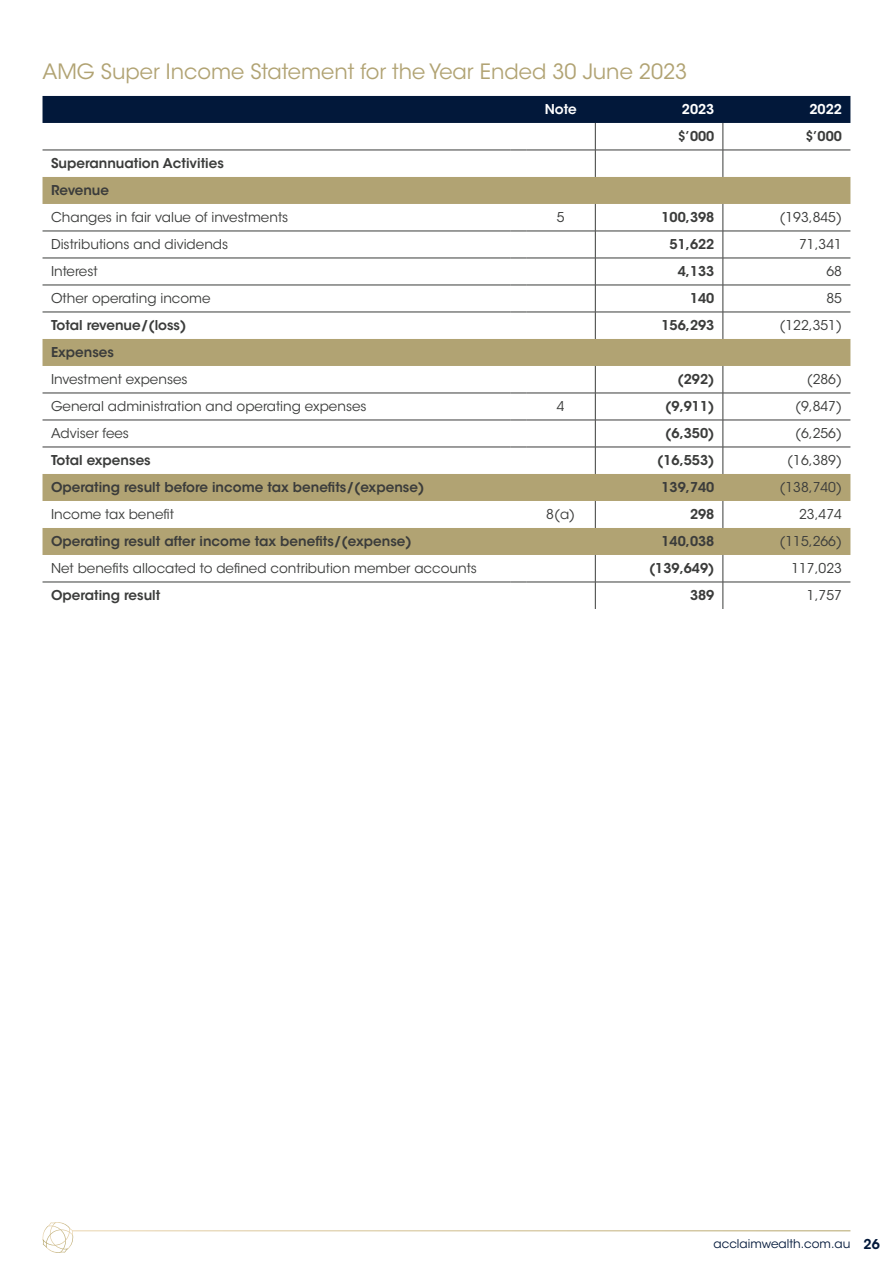
<style>
.page{position:relative;width:893px;height:1263px;background:#fff}
.page>*{position:absolute;margin:0;border:0;box-sizing:border-box;transform-origin:0 0}
.Heading_2{font:21px "ITC Avant Garde Std";color:#b1a373}
.t1{font:13.5px "ITC Avant Garde Std";color:#3b3c3b}
.t2{font:600 13.5px "ITC Avant Garde Std";color:#3b3c3b}
.t3{font:600 13.5px "ITC Avant Garde Std";color:#fff}
.t4{font:12px "ITC Avant Garde Std";color:#02183a}
.s1{font-weight:600;font-size:13.5px}
</style>
<div class="page">
<svg style="left:42px;top:1222px;width:32px;height:31px"></svg>
<svg style="left:43px;top:177px;width:807px;height:378px"></svg>
<svg style="left:43px;top:96px;width:807px;height:81px"></svg>
<hr style="left:43px;top:231px;width:467px;height:1px;background:#3b3c3b">
<svg style="left:510px;top:231px;width:16px;height:1px"></svg>
<hr style="left:526px;top:231px;width:69px;height:1px;background:#3b3c3b">
<hr style="left:595px;top:231px;width:128px;height:1px;background:#3b3c3b">
<hr style="left:723px;top:231px;width:127px;height:1px;background:#3b3c3b">
<hr style="left:43px;top:258px;width:467px;height:1px;background:#3b3c3b">
<svg style="left:510px;top:258px;width:16px;height:1px"></svg>
<hr style="left:526px;top:258px;width:69px;height:1px;background:#3b3c3b">
<hr style="left:595px;top:258px;width:128px;height:1px;background:#3b3c3b">
<hr style="left:723px;top:258px;width:127px;height:1px;background:#3b3c3b">
<hr style="left:43px;top:285px;width:467px;height:1px;background:#3b3c3b">
<svg style="left:510px;top:285px;width:16px;height:1px"></svg>
<hr style="left:526px;top:285px;width:69px;height:1px;background:#3b3c3b">
<hr style="left:595px;top:285px;width:128px;height:1px;background:#3b3c3b">
<hr style="left:723px;top:285px;width:127px;height:1px;background:#3b3c3b">
<hr style="left:43px;top:312px;width:467px;height:1px;background:#3b3c3b">
<svg style="left:510px;top:312px;width:16px;height:1px"></svg>
<hr style="left:526px;top:312px;width:69px;height:1px;background:#3b3c3b">
<hr style="left:595px;top:312px;width:128px;height:1px;background:#3b3c3b">
<svg style="left:595px;top:204px;width:1px;height:135px"></svg>
<hr style="left:723px;top:312px;width:127px;height:1px;background:#3b3c3b">
<svg style="left:723px;top:204px;width:1px;height:135px"></svg>
<hr style="left:43px;top:393px;width:467px;height:1px;background:#3b3c3b">
<svg style="left:510px;top:393px;width:16px;height:1px"></svg>
<hr style="left:526px;top:393px;width:69px;height:1px;background:#3b3c3b">
<hr style="left:595px;top:393px;width:128px;height:1px;background:#3b3c3b">
<hr style="left:723px;top:393px;width:127px;height:1px;background:#3b3c3b">
<hr style="left:43px;top:420px;width:467px;height:1px;background:#3b3c3b">
<svg style="left:510px;top:420px;width:16px;height:1px"></svg>
<hr style="left:526px;top:420px;width:69px;height:1px;background:#3b3c3b">
<hr style="left:595px;top:420px;width:128px;height:1px;background:#3b3c3b">
<hr style="left:723px;top:420px;width:127px;height:1px;background:#3b3c3b">
<hr style="left:43px;top:447px;width:467px;height:1px;background:#3b3c3b">
<svg style="left:510px;top:447px;width:16px;height:1px"></svg>
<hr style="left:526px;top:447px;width:69px;height:1px;background:#3b3c3b">
<hr style="left:595px;top:447px;width:128px;height:1px;background:#3b3c3b">
<svg style="left:595px;top:366px;width:1px;height:108px"></svg>
<hr style="left:723px;top:447px;width:127px;height:1px;background:#3b3c3b">
<svg style="left:723px;top:366px;width:1px;height:108px"></svg>
<svg style="left:595px;top:501px;width:1px;height:27px"></svg>
<svg style="left:723px;top:501px;width:1px;height:27px"></svg>
<hr style="left:43px;top:582px;width:467px;height:1px;background:#3b3c3b">
<svg style="left:510px;top:582px;width:16px;height:1px"></svg>
<hr style="left:526px;top:582px;width:69px;height:1px;background:#3b3c3b">
<hr style="left:595px;top:582px;width:128px;height:1px;background:#3b3c3b">
<svg style="left:595px;top:555px;width:1px;height:54px"></svg>
<hr style="left:723px;top:582px;width:127px;height:1px;background:#3b3c3b">
<svg style="left:723px;top:555px;width:1px;height:54px"></svg>
<p class="Heading_2" style="left:43px;top:59px;width:646px">AMG Super Income Statement for the Year Ended 30 June 2023</p>
<p class="t3" style="left:545px;top:101px;width:33px">Note</p>
<p class="t3" style="left:682px;top:101px;width:34px">2023</p>
<p class="t3" style="left:809px;top:101px;width:34px">2022</p>
<p class="t2" style="left:678px;top:128px;width:38px">$’000</p>
<p class="t2" style="left:805px;top:128px;width:38px">$’000</p>
<p class="t2" style="left:51px;top:155px;width:174px">Superannuation Activities</p>
<p class="t2" style="left:51px;top:182px;width:60px">Revenue</p>
<p class="t1" style="left:51px;top:209px;width:239px">Changes in fair value of investments</p>
<p class="t1" style="left:557px;top:209px;width:9px">5</p>
<p class="t2" style="left:661px;top:209px;width:54px">100,398</p>
<p class="t1" style="left:779px;top:209px;width:64px">(193,845)</p>
<p class="t1" style="left:51px;top:236px;width:179px">Distributions and dividends</p>
<p class="t2" style="left:670px;top:236px;width:46px">51,622</p>
<p class="t1" style="left:799px;top:236px;width:44px">71,341</p>
<p class="t1" style="left:51px;top:263px;width:48px">Interest</p>
<p class="t2" style="left:678px;top:263px;width:38px">4,133</p>
<p class="t1" style="left:826px;top:263px;width:17px">68</p>
<p class="t1" style="left:51px;top:290px;width:161px">Other operating income</p>
<p class="t2" style="left:690px;top:290px;width:26px">140</p>
<p class="t1" style="left:826px;top:290px;width:17px">85</p>
<p class="t2" style="left:51px;top:317px;width:137px">Total revenue/(loss)</p>
<p class="t2" style="left:661px;top:317px;width:54px">156,293</p>
<p class="t1" style="left:779px;top:317px;width:64px">(122,351)</p>
<p class="t2" style="left:51px;top:344px;width:65px">Expenses</p>
<p class="t1" style="left:51px;top:371px;width:138px">Investment expenses</p>
<p class="t2" style="left:678px;top:371px;width:38px">(292)</p>
<p class="t1" style="left:807px;top:371px;width:37px">(286)</p>
<p class="t1" style="left:51px;top:398px;width:317px">General administration and operating expenses</p>
<p class="t1" style="left:557px;top:398px;width:9px">4</p>
<p class="t2" style="left:665px;top:398px;width:51px">(9,911)</p>
<p class="t1" style="left:795px;top:398px;width:48px">(9,847)</p>
<p class="t1" style="left:51px;top:425px;width:80px">Adviser fees</p>
<p class="t2" style="left:665px;top:425px;width:51px">(6,350)</p>
<p class="t1" style="left:795px;top:425px;width:48px">(6,256)</p>
<p class="t2" style="left:51px;top:452px;width:101px">Total expenses</p>
<p class="t2" style="left:657px;top:452px;width:59px">(16,553)</p>
<p class="t1" style="left:787px;top:452px;width:56px">(16,389)</p>
<p class="t2" style="left:51px;top:479px;width:375px">Operating result before income tax benefits/(expense)</p>
<p class="t2" style="left:661px;top:479px;width:54px">139,740</p>
<p class="t1" style="left:779px;top:479px;width:64px">(138,740)</p>
<p class="t1" style="left:51px;top:506px;width:124px">Income tax benefit</p>
<p class="t1" style="left:546px;top:506px;width:30px">8(a)</p>
<p class="t2" style="left:690px;top:506px;width:26px">298</p>
<p class="t1" style="left:799px;top:506px;width:44px">23,474</p>
<p class="t2" style="left:51px;top:533px;width:362px">Operating result after income tax benefits/(expense)</p>
<p class="t2" style="left:661px;top:533px;width:54px">140,038</p>
<p class="t1" style="left:779px;top:533px;width:64px">(115,266)</p>
<p class="t1" style="left:51px;top:560px;width:427px">Net benefits allocated to defined contribution member accounts</p>
<p class="t2" style="left:649px;top:560px;width:67px">(139,649)</p>
<p class="t1" style="left:791px;top:560px;width:52px">117,023</p>
<p class="t2" style="left:51px;top:587px;width:111px">Operating result</p>
<p class="t2" style="left:690px;top:587px;width:26px">389</p>
<p class="t1" style="left:807px;top:587px;width:37px">1,757</p>
<p class="t4" style="left:714px;top:1237px;width:168px">acclaimwealth.com.au <span class="s1">26</span></p>
</div>
